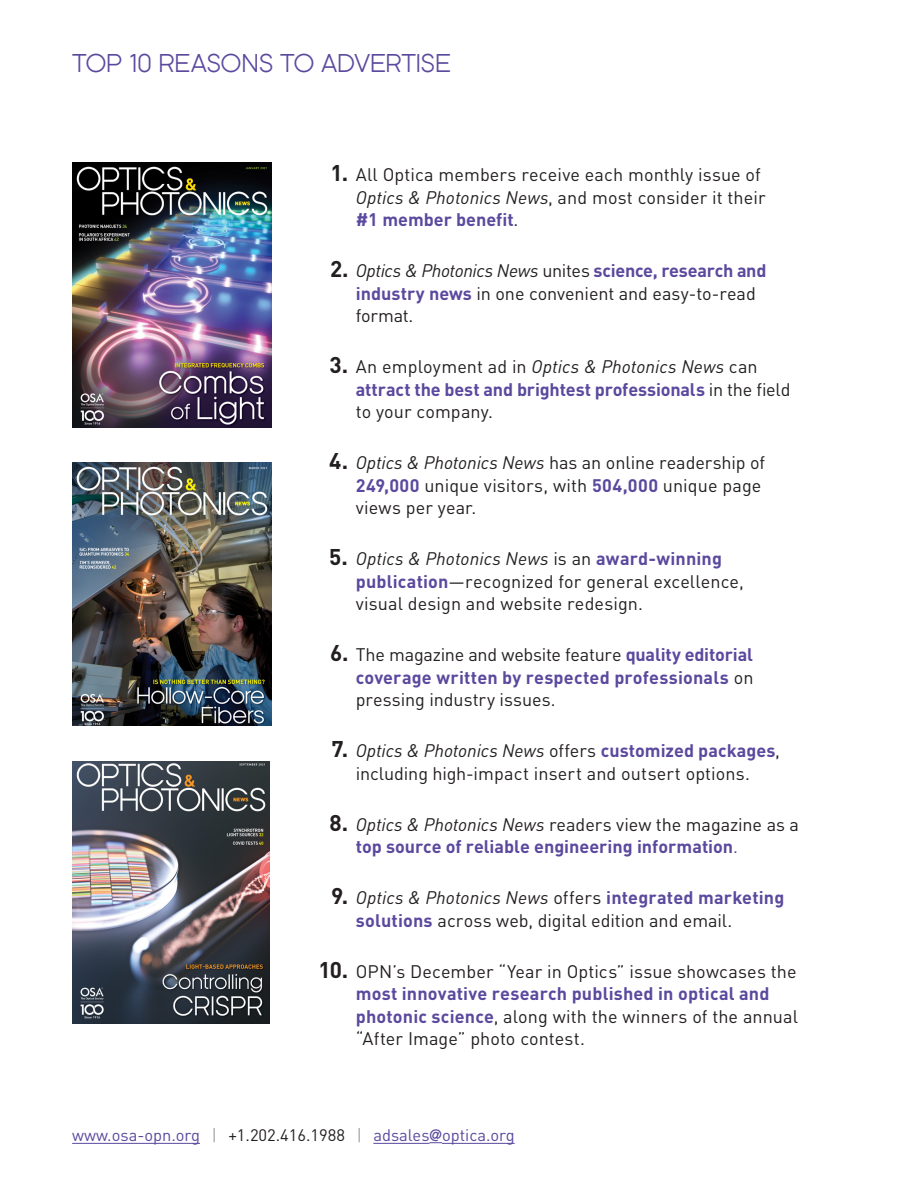
<style>
.page{position:relative;width:918px;height:1188px;background:#fff}
.page>*{position:absolute;margin:0;border:0;box-sizing:border-box;transform-origin:0 0}
._1-eyebrow{font:24px "Kamerik 105";letter-spacing:.005em;color:#5b499e}
._3-body{font:18px/22.5px "DINOT";letter-spacing:.005em;color:#231f20}
._3-body-2{font:700 18px/22.5px "DINOT";letter-spacing:.005em;color:#5b499e;text-align:justify}
._6-number{font:18px/22.5px "DINOT";letter-spacing:.005em;color:#231f20}
.t1{font:16.5px "DINOT";color:#5b499e}
.s1{font-weight:700;font-size:22.5px}
.s2{font-style:italic}
.s3{font-weight:700;color:#5b499e}
.s4{font-size:22.5px;color:#231f20}
.s5{font-weight:400;color:#231f20}
.s6{font-weight:400;font-style:italic;color:#231f20}
.s7{font-weight:400}
.s8{font-weight:300;font-stretch:condensed;color:#57585a}
.s9{color:#231f20}
.s10{font-family:"Uni Sans Regular"}
</style>
<div class="page">
<hr style="left:72px;top:1143px;width:128px;height:1px;background:#5b499e">
<hr style="left:373px;top:1143px;width:57px;height:1px;background:#5b499e">
<svg style="left:430px;top:1142px;width:12px;height:1px"></svg>
<hr style="left:442px;top:1143px;width:73px;height:1px;background:#5b499e">
<img style="left:72px;top:761px;width:198px;height:263px">
<img style="left:72px;top:463px;width:200px;height:263px">
<img style="left:72px;top:162px;width:200px;height:266px">
<p class="_1-eyebrow" style="left:72px;top:50px;width:380px">TOP 10 REASONS TO ADVERTISE</p>
<p class="_6-number" style="left:356px;top:163px;width:411px;text-indent:-25px"><span class="s1">1.</span> All Optica members receive each monthly issue of<br><span class="s2">Optics &amp; Photonics News</span>, and most consider it their <span class="s3">#1 member benefit</span>.</p>
<p class="_3-body" style="left:356px;top:259px;width:412px;text-indent:-26px"><span class="s1">2.</span> <span class="s2">Optics &amp; Photonics News</span> unites <span class="s3">science, research and industry news</span> in one convenient and easy-to-read format.</p>
<p class="_3-body" style="left:356px;top:355px;width:436px;text-indent:-26px"><span class="s1">3.</span> An employment ad in <span class="s2">Optics &amp; Photonics News</span> can <span class="s3">attract the best and brightest professionals</span> in the field to your company.</p>
<p class="_3-body" style="left:356px;top:451px;width:411px;text-indent:-27px"><span class="s1">4.</span> <span class="s2">Optics &amp; Photonics News</span> has an online readership of<br><span class="s3">249,000</span> unique visitors, with <span class="s3">504,000</span> unique page views per year.</p>
<p class="_3-body" style="left:356px;top:547px;width:390px;text-indent:-27px"><span class="s1">5.</span> <span class="s2">Optics &amp; Photonics News</span> is an <span class="s3">award-winning publication</span>—recognized for general excellence, visual design and website redesign.</p>
<p class="_3-body-2" style="left:356px;top:643px;width:399px;text-indent:-26px"><span class="s4">6.</span> <span class="s5">The magazine and website feature</span> quality editorial coverage written by respected professionals <span class="s5">on pressing industry issues.</span></p>
<p class="_3-body" style="left:331px;top:739px;width:450px;text-align:center"><span class="s1">7.</span> <span class="s2">Optics &amp; Photonics News</span> offers <span class="s3">customized packages</span>, including high-impact insert and outsert options.</p>
<p class="_3-body-2" style="left:356px;top:812px;width:445px;text-indent:-26px"><span class="s4">8.</span> <span class="s6">Optics &amp; Photonics News</span> <span class="s5">readers view the magazine as a </span>top source of reliable engineering information<span class="s7">.</span></p>
<p class="_3-body" style="left:356px;top:886px;width:430px;text-indent:-25px"><span class="s1">9.</span> <span class="s2">Optics &amp; Photonics News</span> offers <span class="s3">integrated marketing solutions</span> across web, digital edition and email.</p>
<p class="_3-body" style="left:356px;top:960px;width:444px;text-indent:-37px"><span class="s1">10.</span> OPN’s December “Year in Optics” issue showcases the <span class="s3">most innovative research published in optical and photonic science</span>, along with the winners of the annual “After Image” photo contest.</p>
<p class="t1" style="left:72px;top:1125px;width:444px">www.osa-opn.org <span class="s8">|</span> <span class="s9">+1.202.416.1988</span> <span class="s8">|</span> adsales<span class="s10">@</span>optica.org</p>
</div>
